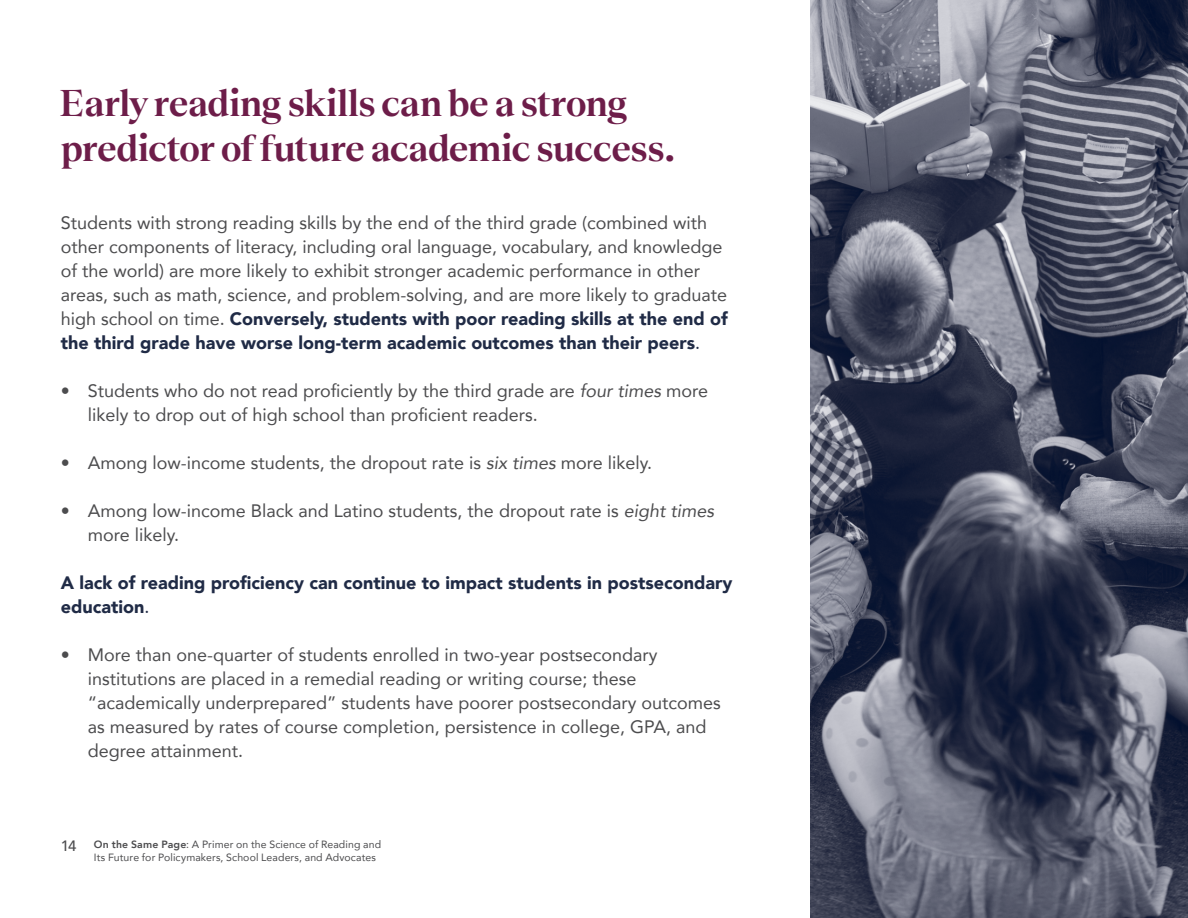
<style>
.page{position:relative;width:1188px;height:918px;background:#fff}
.page>*{position:absolute;margin:0;border:0;box-sizing:border-box;transform-origin:0 0}
.t1{font:600 39px/45px "Teodor";letter-spacing:-.015em;color:#6d1d49}
.t2{font:18px/24px "Avenir";color:#4c4c4e}
.t3{font:900 18px/24px "Avenir";color:#202b46}
.t4{font:10.5px/13.5px "Avenir";letter-spacing:.01em;color:#4c4c4e}
.s1{font-weight:900;color:#202b46}
.s2{color:#202b46}
.s3{font-style:italic}
.s4{font-weight:400}
.s5{font-weight:500;font-size:15px}
.s6{font-weight:800}
</style>
<div class="page">
<img style="left:810px;top:0;width:378px;height:918px">
<h1 class="t1" style="left:59px;top:78px;width:618px">Early reading skills can be a strong predictor of future academic success.</h1>
<p class="t2" style="left:61px;top:210px;width:669px">Students with strong reading skills by the end of the third grade (combined with other components of literacy, including oral language, vocabulary, and knowledge of the world) are more likely to exhibit stronger academic performance in other areas, such as math, science, and problem-solving, and are more likely to graduate high school on time. <span class="s1">Conversely, students with poor reading skills at the end of the third grade have worse long-term academic outcomes than their peers</span><span class="s2">.</span></p>
<p class="t2" style="left:88px;top:378px;width:622px;text-indent:-27px">• Students who do not read proficiently by the third grade are <span class="s3">four times</span> more likely to drop out of high school than proficient readers.</p>
<p class="t2" style="left:61px;top:450px;width:593px">• Among low-income students, the dropout rate is <span class="s3">six times</span> more likely.</p>
<p class="t2" style="left:88px;top:498px;width:628px;text-indent:-27px">• Among low-income Black and Latino students, the dropout rate is <span class="s3">eight times </span>more likely.</p>
<p class="t3" style="left:61px;top:570px;width:673px">A lack of reading proficiency can continue to impact students in postsecondary education<span class="s4">.</span></p>
<p class="t2" style="left:88px;top:642px;width:635px;text-indent:-27px">• More than one-quarter of students enrolled in two-year postsecondary institutions are placed in a remedial reading or writing course; these “academically underprepared” students have poorer postsecondary outcomes as measured by rates of course completion, persistence in college, GPA, and degree attainment.</p>
<p class="t4" style="left:94px;top:837px;width:289px;text-indent:-33px"><span class="s5">14</span> <span class="s6">On the Same Page</span>: A Primer on the Science of Reading and<br>Its Future for Policymakers, School Leaders, and Advocates</p>
</div>
